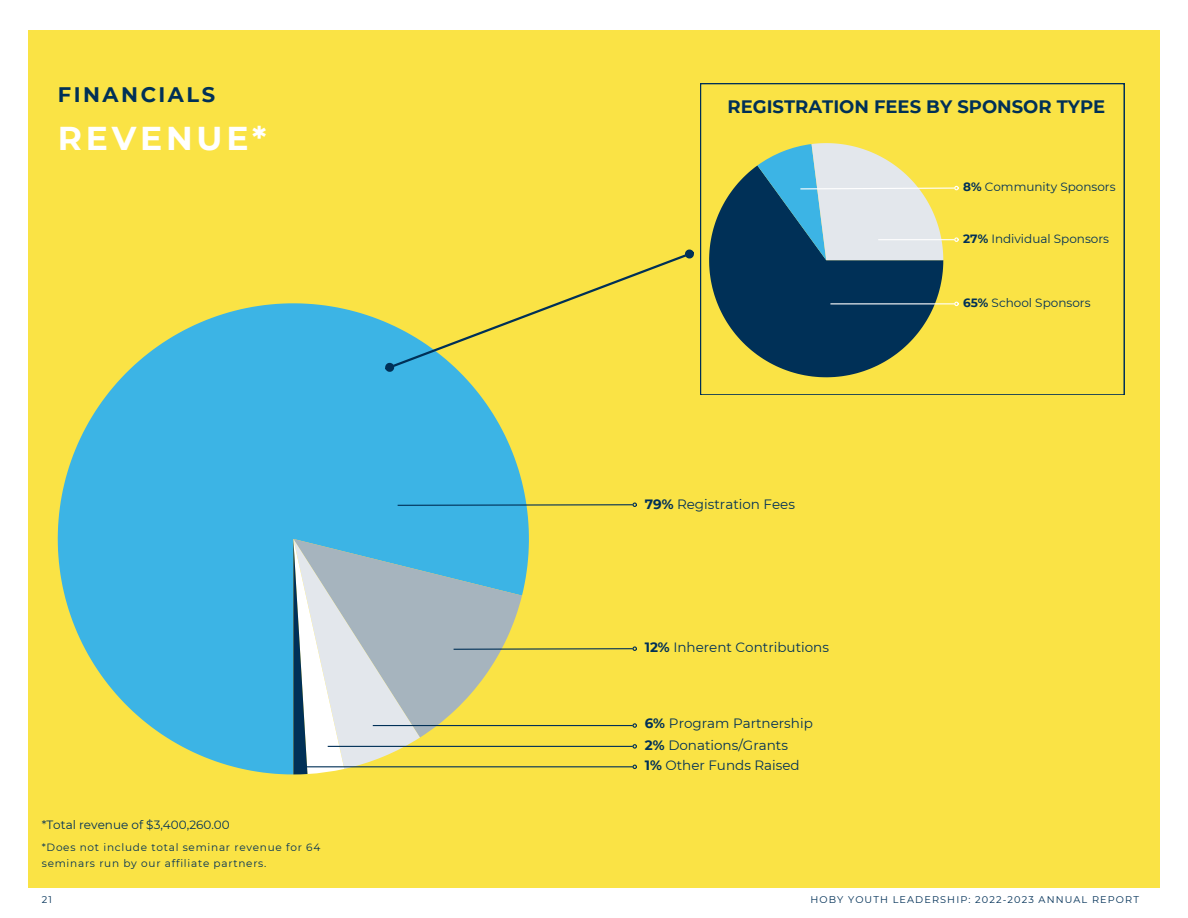
<style>
.page{position:relative;width:1188px;height:918px;background:#fff}
.page>*{position:absolute;margin:0;border:0;box-sizing:border-box;transform-origin:0 0}
.t1{font:700 33px "Montserrat";letter-spacing:.115em;color:#fff}
.t2{font:700 21px "Montserrat";letter-spacing:.12em;color:#003057}
.t3{font:700 18px "Montserrat";color:#003057}
.t4{font:13.5px "Montserrat";color:#003057}
.t5{font:12px "Montserrat";color:#003057}
.t6{font:10.5px/15.8px "Montserrat";letter-spacing:.07em;color:#003057}
.t7{font:9.75px "Montserrat";letter-spacing:.115em;color:#003057}
.s1{font-weight:700}
</style>
<div class="page">
<div style="left:28px;top:30px;width:1132px;height:858px;background:#fae345"></div>
<svg style="left:58px;top:303px;width:471px;height:471px;fill:#3cb4e5"></svg>
<svg style="left:420px;top:539px;width:102px;height:199px;fill:#a6b4be"></svg>
<svg style="left:293px;top:539px;width:127px;height:235px;background:#bac9cc"></svg>
<hr style="left:373px;top:725px;width:260px;height:1px;background:#003057">
<svg style="left:632px;top:723px;width:5px;height:5px"></svg>
<hr style="left:328px;top:746px;width:305px;height:1px;background:#003057">
<svg style="left:632px;top:744px;width:5px;height:5px"></svg>
<hr style="left:304px;top:766px;width:329px;height:1px;background:#003057">
<svg style="left:632px;top:765px;width:5px;height:4px"></svg>
<svg style="left:452px;top:646px;width:185px;height:5px"></svg>
<svg style="left:397px;top:503px;width:240px;height:4px"></svg>
<svg style="left:382px;top:249px;width:312px;height:126px"></svg>
<svg style="left:700px;top:83px;width:424px;height:312px"></svg>
<svg style="left:709px;top:165px;width:234px;height:212px;fill:#003057"></svg>
<hr style="left:830px;top:303px;width:125px;height:1px;background:#fff">
<svg style="left:954px;top:302px;width:5px;height:4px"></svg>
<svg style="left:757px;top:143px;width:202px;height:117px"></svg>
<h2 class="t2" style="left:58px;top:82px;width:159px">FINANCIALS</h2>
<h3 class="t1" style="left:58px;top:118px;width:210px">REVENUE*</h3>
<p class="t5" style="left:42px;top:818px;width:190px">*Total revenue of $3,400,260.00</p>
<h6 class="t6" style="left:42px;top:840px;width:280px">*Does not include total seminar revenue for 64 seminars run by our affiliate partners.</h6>
<h4 class="t3" style="left:728px;top:96px;width:379px">REGISTRATION FEES BY SPONSOR TYPE</h4>
<h5 class="t5" style="left:963px;top:179px;width:154px"><span class="s1">8%</span> Community Sponsors</h5>
<p class="t5" style="left:963px;top:231px;width:147px"><span class="s1">27%</span> Individual Sponsors</p>
<h4 class="t4" style="left:645px;top:496px;width:152px"><span class="s1">79%</span> Registration Fees</h4>
<h5 class="t4" style="left:645px;top:639px;width:186px"><span class="s1">12%</span> Inherent Contributions</h5>
<h1 class="t4" style="left:645px;top:715px;width:170px"><span class="s1">6%</span> Program Partnership</h1>
<h4 class="t4" style="left:645px;top:757px;width:157px"><span class="s1">1%</span> Other Funds Raised</h4>
<h4 class="t4" style="left:645px;top:737px;width:145px"><span class="s1">2%</span> Donations/Grants</h4>
<h4 class="t5" style="left:963px;top:295px;width:129px"><span class="s1">65%</span> School Sponsors</h4>
<h5 class="t7" style="left:42px;top:894px;width:12px">21</h5>
<h5 class="t7" style="left:810px;top:894px;width:330px">HOBY YOUTH LEADERSHIP: 2022-2023 ANNUAL REPORT</h5>
</div>
